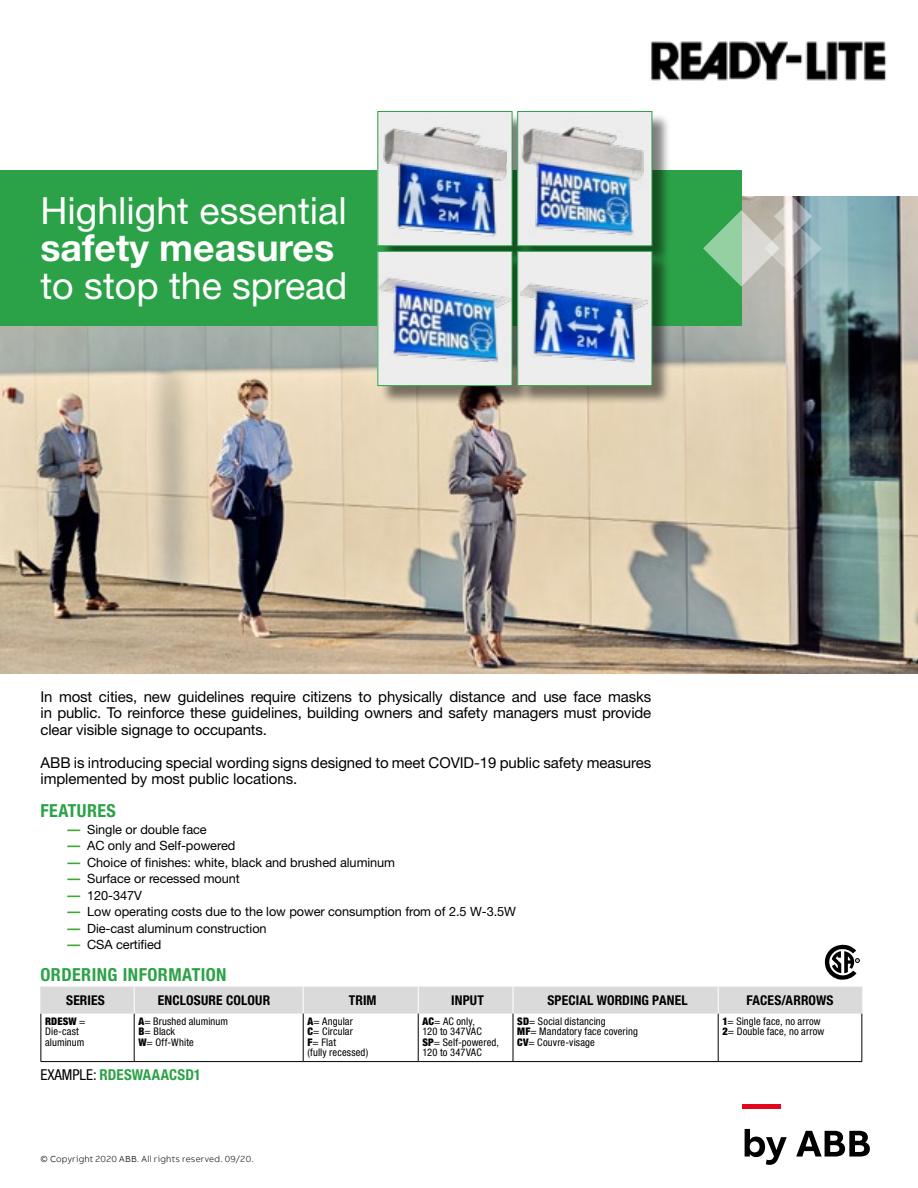
<style>
.page{position:relative;width:918px;height:1188px;background:#fff}
.page>*{position:absolute;margin:0;border:0;box-sizing:border-box;transform-origin:0 0}
.t1{font:37.5px "Helvetica Neue LT Std";color:#fff}
.t2{font:700 37.5px "Helvetica Neue LT Std";color:#fff}
.t3{font:700 condensed 18px "Helvetica Neue LT Std";letter-spacing:.025em;color:#2ca248}
.t4{font:15px/16.5px "Helvetica Neue LT Std";letter-spacing:-.005em;color:#000;text-align:justify}
.t5{font:700 condensed 15px "Helvetica Neue LT Std";letter-spacing:.005em;color:#2ca248}
.t6{font:700 condensed 13.5px "Helvetica Neue LT Std";letter-spacing:.01em;color:#000}
.t7{font:12.75px "Helvetica Neue LT Std";letter-spacing:-.005em;color:#000}
.t8{font:condensed 10.5px/10.5px "Helvetica Neue LT Std";letter-spacing:.015em;color:#000}
.t9{font:300 9px "AB Bvoice";letter-spacing:.03em;color:#000}
.s1{font-weight:700;font-stretch:expanded;color:#3fa535}
.s2{font-weight:900}
.s3{font-weight:400;color:#000}
</style>
<div class="page">
<img style="left:0;top:196px;width:918px;height:478px">
<hr style="left:303px;top:1014px;width:1px;height:47px;background:#000">
<hr style="left:418px;top:1014px;width:1px;height:47px;background:#000">
<hr style="left:513px;top:1014px;width:1px;height:47px;background:#000">
<hr style="left:718px;top:1014px;width:1px;height:47px;background:#000">
<hr style="left:861px;top:1014px;width:1px;height:47px;background:#000">
<hr style="left:134px;top:1061px;width:169px;height:1px;background:#000">
<hr style="left:303px;top:1061px;width:115px;height:1px;background:#000">
<hr style="left:418px;top:1061px;width:95px;height:1px;background:#000">
<hr style="left:513px;top:1061px;width:205px;height:1px;background:#000">
<hr style="left:718px;top:1061px;width:144px;height:1px;background:#000">
<hr style="left:40px;top:1014px;width:1px;height:47px;background:#000">
<hr style="left:134px;top:1014px;width:1px;height:47px;background:#000">
<hr style="left:40px;top:1061px;width:94px;height:1px;background:#000">
<div style="left:40px;top:987px;width:822px;height:27px;background:#dadada"></div>
<svg style="left:824px;top:944px;width:36px;height:36px"></svg>
<hr style="left:742px;top:1104px;width:39px;height:4px;background:#e3051b">
<svg style="left:745px;top:1129px;width:42px;height:36px"></svg>
<svg style="left:796px;top:1131px;width:74px;height:26px"></svg>
<img style="left:651px;top:41px;width:235px;height:40px">
<div style="left:0;top:170px;width:741px;height:156px;background:#2ca248"></div>
<svg style="left:703px;top:197px;width:119px;height:104px"></svg>
<div style="left:380px;top:114px;width:152px;height:151px;background:#000;opacity:.5"></div>
<div style="left:378px;top:112px;width:134px;height:134px;background:#ededed"></div>
<img style="left:383px;top:127px;width:124px;height:110px">
<div style="left:377px;top:111px;width:135px;height:135px;border:1px solid #2ca248"></div>
<div style="left:520px;top:114px;width:151px;height:151px;background:#000;opacity:.5"></div>
<div style="left:518px;top:112px;width:134px;height:134px;background:#ededed"></div>
<img style="left:521px;top:126px;width:123px;height:110px">
<div style="left:517px;top:111px;width:135px;height:135px;border:1px solid #2ca248"></div>
<div style="left:380px;top:254px;width:152px;height:151px;background:#000;opacity:.5"></div>
<div style="left:378px;top:251px;width:134px;height:135px;background:#ededed"></div>
<img style="left:379px;top:277px;width:131px;height:85px">
<div style="left:377px;top:251px;width:135px;height:135px;border:1px solid #2ca248"></div>
<div style="left:520px;top:254px;width:151px;height:151px;background:#000;opacity:.5"></div>
<div style="left:518px;top:251px;width:134px;height:135px;background:#ededed"></div>
<img style="left:520px;top:283px;width:128px;height:80px">
<div style="left:517px;top:251px;width:135px;height:135px;border:1px solid #2ca248"></div>
<h1 class="t1" style="left:40px;top:188px;width:308px">Highlight essential</h1>
<h1 class="t2" style="left:40px;top:225px;width:295px">safety measures</h1>
<h1 class="t1" style="left:40px;top:263px;width:309px">to stop the spread</h1>
<p class="t4" style="left:40px;top:688px;width:612px">In most cities, new guidelines require citizens to physically distance and use face masks in public. To reinforce these guidelines, building owners and safety managers must provide clear visible signage to occupants.</p>
<p class="t4" style="left:40px;top:754px;width:612px">ABB is introducing special wording signs designed to meet COVID-19 public safety measures implemented by most public locations.</p>
<p class="t3" style="left:40px;top:800px;width:77px">FEATURES</p>
<p class="t7" style="left:68px;top:822px;width:141px"><span class="s1">—</span> Single or double face</p>
<p class="t7" style="left:68px;top:838px;width:169px"><span class="s1">—</span> AC only and Self-powered</p>
<p class="t7" style="left:68px;top:855px;width:329px"><span class="s1">—</span> Choice of finishes: white, black and brushed aluminum</p>
<p class="t7" style="left:68px;top:871px;width:174px"><span class="s1">—</span> Surface or recessed mount</p>
<p class="t7" style="left:68px;top:888px;width:76px"><span class="s1">—</span> 120-347V</p>
<p class="t7" style="left:68px;top:904px;width:450px"><span class="s1">—</span> Low operating costs due to the low power consumption from of 2.5 W-3.5W</p>
<p class="t7" style="left:68px;top:921px;width:201px"><span class="s1">—</span> Die-cast aluminum construction</p>
<p class="t7" style="left:68px;top:937px;width:96px"><span class="s1">—</span> CSA certified</p>
<p class="t3" style="left:40px;top:964px;width:188px">ORDERING INFORMATION</p>
<p class="t6" style="left:66px;top:992px;width:40px">SERIES</p>
<p class="t6" style="left:158px;top:992px;width:114px">ENCLOSURE COLOUR</p>
<p class="t6" style="left:349px;top:992px;width:29px">TRIM</p>
<p class="t6" style="left:451px;top:992px;width:34px">INPUT</p>
<p class="t6" style="left:547px;top:992px;width:142px">SPECIAL WORDING PANEL</p>
<p class="t6" style="left:746px;top:992px;width:89px">FACES/ARROWS</p>
<p class="t8" style="left:45px;top:1016px;width:42px"><span class="s2">RDESW</span> =<br>Die-cast aluminum</p>
<p class="t8" style="left:138px;top:1016px;width:91px"><span class="s2">A</span>= Brushed aluminum<br><span class="s2">B</span>= Black<br><span class="s2">W</span>= Off-White</p>
<p class="t8" style="left:307px;top:1016px;width:62px"><span class="s2">A</span>= Angular<br><span class="s2">C</span>= Circular<br><span class="s2">F</span>= Flat<br>(fully recessed)</p>
<p class="t8" style="left:422px;top:1016px;width:78px"><span class="s2">AC</span>= AC only,<br>120 to 347VAC<br><span class="s2">SP</span>= Self-powered,<br>120 to 347VAC</p>
<p class="t8" style="left:517px;top:1016px;width:122px"><span class="s2">SD</span>= Social distancing<br><span class="s2">MF</span>= Mandatory face covering<br><span class="s2">CV</span>= Couvre-visage</p>
<p class="t8" style="left:722px;top:1016px;width:103px"><span class="s2">1</span>= Single face, no arrow<br><span class="s2">2</span>= Double face, no arrow</p>
<p class="t5" style="left:40px;top:1065px;width:162px"><span class="s3">EXAMPLE:</span> RDESWAAACSD1</p>
<p class="t9" style="left:40px;top:1154px;width:215px">© Copyright 2020 ABB. All rights reserved. 09/20.</p>
</div>
